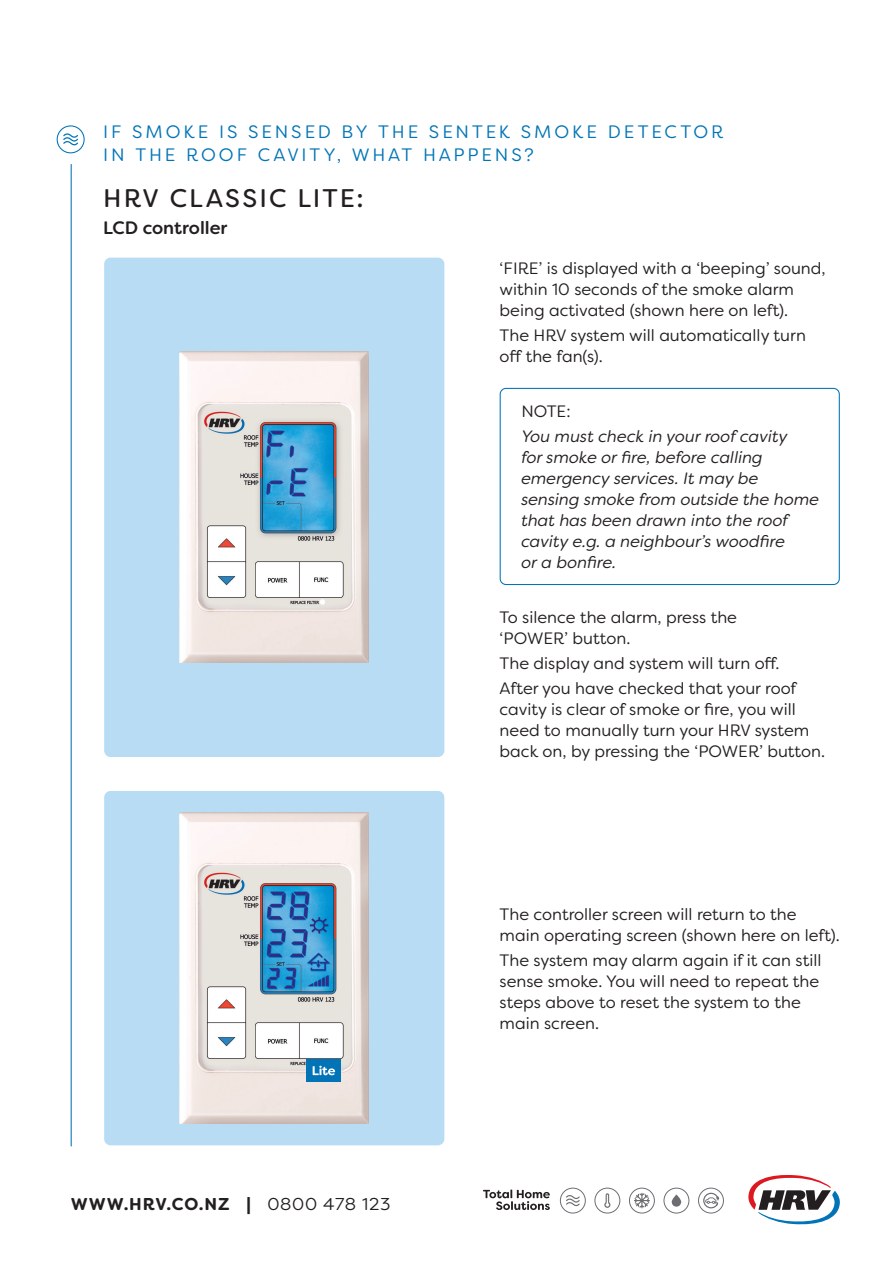
<style>
.page{position:relative;width:893px;height:1263px;background:#fff}
.page>*{position:absolute;margin:0;border:0;box-sizing:border-box;transform-origin:0 0}
.t1{font:25.5px "Filson Soft";letter-spacing:.08em;color:#231f20}
.t2{font:18px/22.5px "Filson Soft";letter-spacing:.16em;color:#0074b6}
.t3{font:500 18px "Filson Soft";color:#231f20}
.t4{font:700 17.25px "Filson Soft";letter-spacing:.06em;color:#231f20}
.t5{font:16.5px/21px "Filson Soft";color:#231f20}
.t6{font:italic 16.5px/21px "Filson Soft";color:#231f20}
.s1{font-weight:900}
.s2{font-weight:400}
</style>
<div class="page">
<svg style="left:483px;top:1189px;width:67px;height:21px"></svg>
<svg style="left:560px;top:1187px;width:26px;height:26px"></svg>
<svg style="left:629px;top:1187px;width:26px;height:26px"></svg>
<svg style="left:594px;top:1187px;width:26px;height:26px"></svg>
<svg style="left:663px;top:1187px;width:26px;height:26px"></svg>
<svg style="left:698px;top:1187px;width:26px;height:26px"></svg>
<svg style="left:748px;top:1175px;width:92px;height:49px"></svg>
<div style="left:500px;top:388px;width:340px;height:197px;border:1px solid #0074b6;border-radius:6px"></div>
<div style="left:104px;top:258px;width:340px;height:499px;background:#b7dcf4;border-radius:6px"></div>
<div style="left:104px;top:791px;width:340px;height:354px;background:#b7dcf4;border-radius:6px"></div>
<hr style="left:71px;top:164px;width:1px;height:982px;background:#0074b6">
<svg style="left:63px;top:133px;width:15px;height:12px"></svg>
<div style="left:57px;top:125px;width:28px;height:28px;border:1px solid #0074b6;border-radius:50%"></div>
<img style="left:180px;top:813px;width:189px;height:310px">
<img style="left:180px;top:352px;width:189px;height:311px">
<div style="left:307px;top:1059px;width:34px;height:23px;background:#0074b6"></div>
<svg style="left:313px;top:1066px;width:22px;height:9px"></svg>
<p class="t2" style="left:103px;top:121px;width:622px">IF SMOKE IS SENSED BY THE SENTEK SMOKE DETECTOR<br>IN THE ROOF CAVITY, WHAT HAPPENS?</p>
<h1 class="t1" style="left:103px;top:182px;width:262px">HRV CLASSIC LITE:</h1>
<p class="t3" style="left:103px;top:216px;width:126px">LCD controller</p>
<p class="t5" style="left:500px;top:258px;width:327px">‘FIRE’ is displayed with a ‘beeping’ sound, within 10 seconds of the smoke alarm being activated (shown here on left).</p>
<p class="t5" style="left:500px;top:325px;width:308px">The HRV system will automatically turn off the fan(s).</p>
<p class="t5" style="left:521px;top:400px;width:51px">NOTE:</p>
<p class="t6" style="left:521px;top:426px;width:299px">You must check in your roof cavity<br>for smoke or fire, before calling emergency services. It may be sensing smoke from outside the home that has been drawn into the roof cavity e.g. a neighbour’s woodfire<br>or a bonfire.</p>
<p class="t5" style="left:500px;top:606px;width:239px">To silence the alarm, press the ‘POWER’ button.</p>
<p class="t5" style="left:500px;top:650px;width:298px;line-height:25.2px">The display and system will turn off.<br>After you have checked that your roof</p>
<p class="t5" style="left:500px;top:699px;width:327px">cavity is clear of smoke or fire, you will need to manually turn your HRV system back on, by pressing the ‘POWER’ button.</p>
<p class="t4" style="left:71px;top:1193px;width:321px">WWW.HRV.CO.NZ <span class="s1">|</span> <span class="s2">0800 478 123</span></p>
<p class="t5" style="left:500px;top:903px;width:342px">The controller screen will return to the main operating screen (shown here on left).</p>
<p class="t5" style="left:500px;top:949px;width:323px">The system may alarm again if it can still sense smoke. You will need to repeat the steps above to reset the system to the main screen.</p>
</div>
